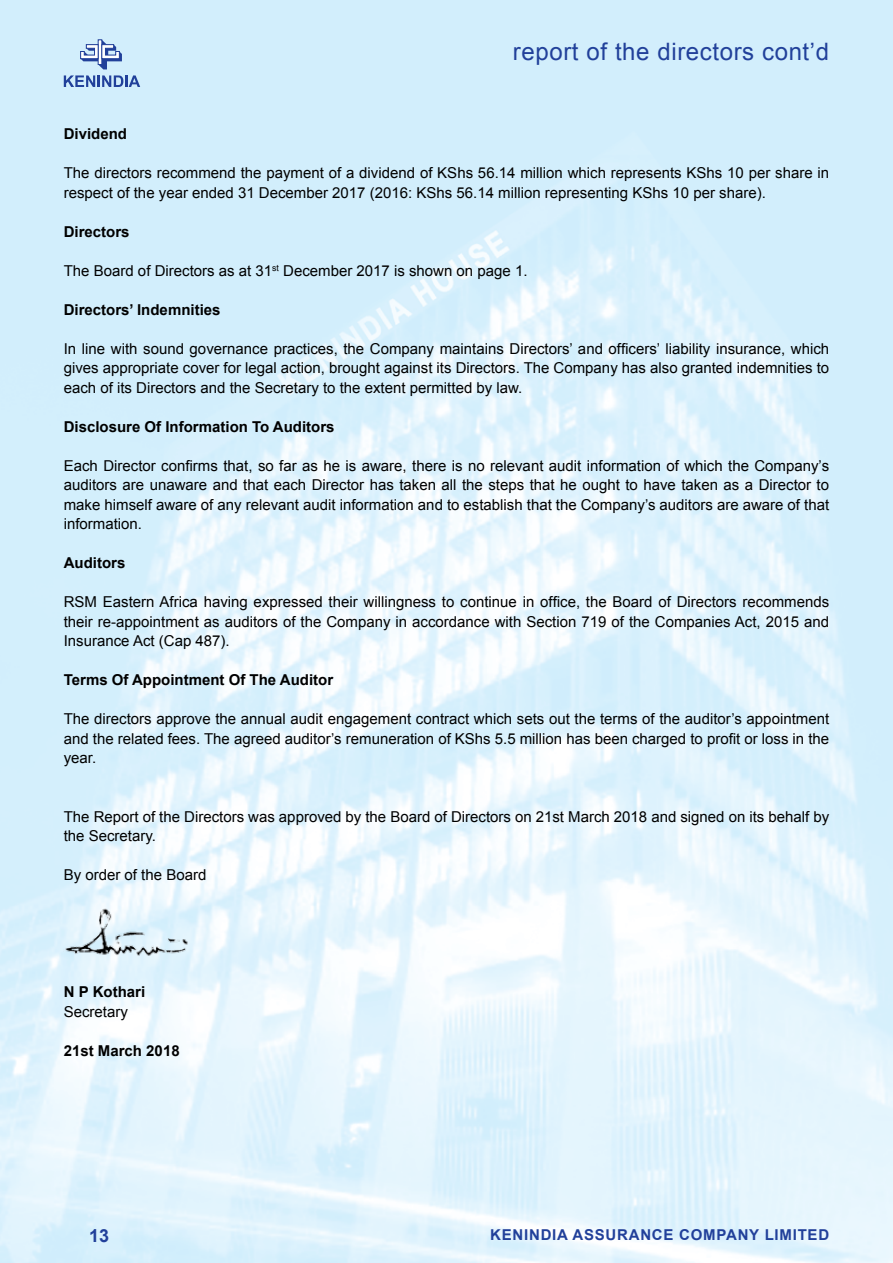
<style>
.page{position:relative;width:893px;height:1263px;background:#fff}
.page>*{position:absolute;margin:0;border:0;box-sizing:border-box;transform-origin:0 0}
.t1{font:24px "Arial";letter-spacing:.025em;color:#21409a}
.t2{font:700 18px "Arial";color:#21409a}
.t3{font:15px/19.5px "Arial";color:#000;text-align:justify}
.t4{font:700 15px "Arial";color:#000}
.t5{font:700 15px "Arial";letter-spacing:.05em;color:#21409a}
</style>
<div class="page">
<img style="left:0;top:0;width:893px;height:1263px">
<svg style="left:80px;top:40px;width:42px;height:29px"></svg>
<svg style="left:64px;top:75px;width:76px;height:12px"></svg>
<img style="left:64px;top:906px;width:127px;height:52px">
<h1 class="t1" style="left:513px;top:36px;width:318px">report of the directors cont’d</h1>
<p class="t4" style="left:64px;top:124px;width:65px">Dividend</p>
<p class="t3" style="left:64px;top:163px;width:767px">The directors recommend the payment of a dividend of KShs 56.14 million which represents KShs 10 per share in respect of the year ended 31 December 2017 (2016: KShs 56.14 million representing KShs 10 per share).</p>
<p class="t4" style="left:64px;top:222px;width:67px">Directors</p>
<p class="t3" style="left:64px;top:261px;width:465px">The Board of Directors as at 31<sup>st</sup> December 2017 is shown on page 1.</p>
<p class="t4" style="left:64px;top:300px;width:158px">Directors’ Indemnities</p>
<p class="t3" style="left:64px;top:339px;width:767px">In line with sound governance practices, the Company maintains Directors’ and officers’ liability insurance, which gives appropriate cover for legal action, brought against its Directors. The Company has also granted indemnities to each of its Directors and the Secretary to the extent permitted by law.</p>
<p class="t4" style="left:64px;top:417px;width:272px">Disclosure Of Information To Auditors</p>
<p class="t3" style="left:64px;top:456px;width:767px">Each Director confirms that, so far as he is aware, there is no relevant audit information of which the Company’s auditors are unaware and that each Director has taken all the steps that he ought to have taken as a Director to make himself aware of any relevant audit information and to establish that the Company’s auditors are aware of that information.</p>
<p class="t4" style="left:64px;top:553px;width:63px">Auditors</p>
<p class="t3" style="left:64px;top:592px;width:767px">RSM Eastern Africa having expressed their willingness to continue in office, the Board of Directors recommends their re-appointment as auditors of the Company in accordance with Section 719 of the Companies Act, 2015 and Insurance Act (Cap 487).</p>
<p class="t4" style="left:64px;top:670px;width:271px">Terms Of Appointment Of The Auditor</p>
<p class="t3" style="left:64px;top:709px;width:767px">The directors approve the annual audit engagement contract which sets out the terms of the auditor’s appointment and the related fees. The agreed auditor’s remuneration of KShs 5.5 million has been charged to profit or loss in the year.</p>
<p class="t3" style="left:64px;top:807px;width:767px">The Report of the Directors was approved by the Board of Directors on 21st March 2018 and signed on its behalf by the Secretary.</p>
<p class="t3" style="left:64px;top:865px;width:144px">By order of the Board</p>
<p class="t4" style="left:64px;top:982px;width:83px">N P Kothari</p>
<p class="t3" style="left:64px;top:1002px;width:66px">Secretary</p>
<p class="t4" style="left:64px;top:1041px;width:117px">21st March 2018</p>
<p class="t2" style="left:89px;top:1223px;width:22px">13</p>
<p class="t5" style="left:490px;top:1225px;width:340px">KENINDIA ASSURANCE COMPANY LIMITED</p>
</div>
